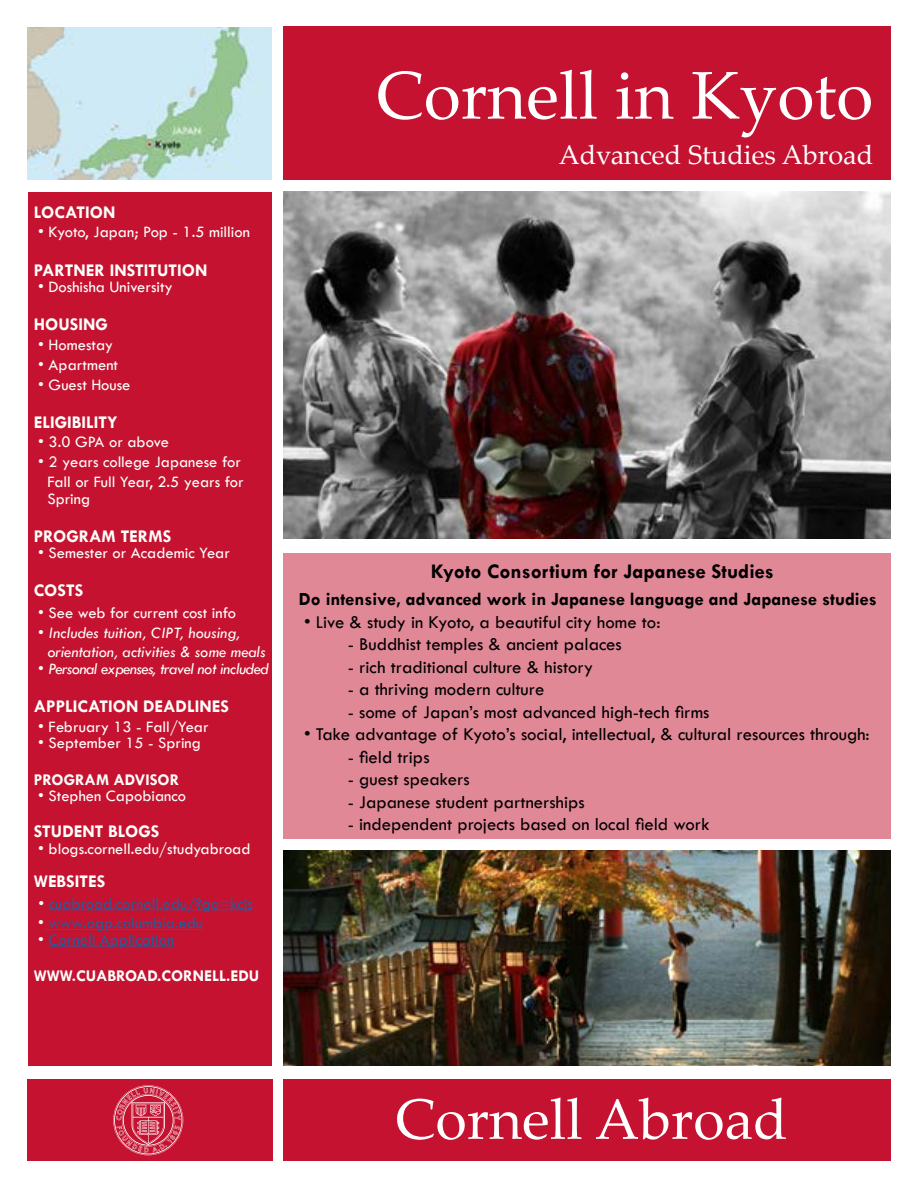
<style>
.page{position:relative;width:918px;height:1188px;background:#fff}
.page>*{position:absolute;margin:0;border:0;box-sizing:border-box;transform-origin:0 0}
.t1{font:67.5px "Palatino Linotype";color:#fff}
.t2{font:57px "Palatino Linotype";color:#fff}
.t3{font:27px "Palatino Linotype";color:#feffff}
.t4{font:700 21px "Tw Cen";color:#000}
.t5{font:18.75px "Tw Cen";color:#000}
.t6{font:700 18.75px "Tw Cen";color:#000}
.t7{font:700 18px "Tw Cen";color:#fefffb}
.t8{font:16.5px/19.8px "Tw Cen";color:#fefffb;text-align:center}
.t9{font:italic 16.5px/19.8px "Tw Cen";letter-spacing:-.01em;color:#fefffb}
.t10{font:700 16.5px/36.3px "Tw Cen";color:#fefffb}
.t11{font:16.5px "Tw Cen";color:#215e9e}
.t12{font:italic 16.5px "Tw Cen";letter-spacing:-.03em;color:#fefffb}
.s1{font-style:normal}
.s2{color:#fefffb}
.s3{font-size:11.55px}
.s4{font-style:inherit}
.s5{font-weight:400}
.s6{font-weight:400;color:#215e9e}
</style>
<div class="page">
<div style="left:28px;top:192px;width:243px;height:874px;background:#c41230"></div>
<div style="left:283px;top:553px;width:608px;height:285px;background:#e18897"></div>
<div style="left:27px;top:1080px;width:246px;height:81px;background:#c41230"></div>
<div style="left:283px;top:1080px;width:608px;height:81px;background:#c41230"></div>
<svg style="left:113px;top:1085px;width:70px;height:70px"></svg>
<div style="left:283px;top:27px;width:608px;height:153px;background:#c41230"></div>
<hr style="left:49px;top:909px;width:204px;height:1px;background:#215e9e">
<hr style="left:44px;top:929px;width:159px;height:1px;background:#215e9e">
<hr style="left:49px;top:946px;width:125px;height:1px;background:#215e9e">
<img style="left:283px;top:192px;width:608px;height:347px">
<img style="left:283px;top:851px;width:608px;height:215px">
<img style="left:28px;top:27px;width:243px;height:153px">
<p class="t7" style="left:34px;top:201px;width:83px">LOCATION</p>
<p class="t8" style="left:38px;top:222px;width:213px">• Kyoto, Japan; Pop - 1.5 million</p>
<p class="t7" style="left:34px;top:259px;width:175px">PARTNER INSTITUTION</p>
<p class="t8" style="left:38px;top:277px;width:136px">• Doshisha University</p>
<p class="t7" style="left:34px;top:314px;width:76px">HOUSING</p>
<p class="t8" style="left:38px;top:335px;width:76px">• Homestay</p>
<p class="t8" style="left:38px;top:355px;width:81px">• Apartment</p>
<p class="t8" style="left:38px;top:374px;width:94px">• Guest House</p>
<p class="t7" style="left:34px;top:411px;width:85px">ELIGIBILITY</p>
<p class="t8" style="left:38px;top:432px;width:132px">• 3.0 GPA or above</p>
<p class="t8" style="left:38px;top:452px;width:207px">• 2 years college Japanese for<br>Fall or Full Year, 2.5 years for</p>
<p class="t8" style="left:47px;top:488px;width:44px">Spring</p>
<p class="t7" style="left:34px;top:525px;width:139px">PROGRAM TERMS</p>
<p class="t8" style="left:38px;top:543px;width:193px">• Semester or Academic Year</p>
<p class="t7" style="left:34px;top:580px;width:51px">COSTS</p>
<p class="t8" style="left:38px;top:603px;width:199px">• See web for current cost info</p>
<p class="t9" style="left:47px;top:622px;width:220px;text-indent:-9px"><span class="s1">•</span> Includes tuition, CIPT, housing, orientation, activities &amp; some meals</p>
<p class="t12" style="left:38px;top:659px;width:232px">• Personal expenses, travel not included</p>
<p class="t7" style="left:34px;top:696px;width:197px">APPLICATION DEADLINES</p>
<p class="t8" style="left:38px;top:717px;width:172px">• February 13 - Fall/Year</p>
<p class="t8" style="left:38px;top:733px;width:164px">• September 15 - Spring</p>
<p class="t10" style="left:34px;top:761px;width:147px">PROGRAM ADVISOR</p>
<p class="t8" style="left:38px;top:786px;width:149px">• Stephen Capobianco</p>
<p class="t7" style="left:34px;top:821px;width:127px">STUDENT BLOGS</p>
<p class="t8" style="left:38px;top:839px;width:214px">• blogs.cornell.edu/studyabroad</p>
<p class="t7" style="left:34px;top:870px;width:73px">WEBSITES</p>
<p class="t11" style="left:39px;top:893px;width:216px"><span class="s2">•</span> cuabroad.cornell.edu/?go=kcjs</p>
<p class="t11" style="left:38px;top:913px;width:166px"><span class="s2">•</span> <span class="s3">WWW</span><span class="s4">.</span>ogp.columbia.edu</p>
<p class="t10" style="left:34px;top:921px;width:227px"><span class="s5">•</span> <span class="s6">Cornell Application<br></span>WWW.CUABROAD.CORNELL.EDU</p>
<h1 class="t1" style="left:376px;top:48px;width:499px">Cornell in Kyoto</h1>
<h3 class="t3" style="left:559px;top:135px;width:316px">Advanced Studies Abroad</h3>
<p class="t4" style="left:431px;top:559px;width:345px">Kyoto Consortium for Japanese Studies</p>
<p class="t6" style="left:299px;top:588px;width:579px">Do intensive, advanced work in Japanese language and Japanese studies</p>
<p class="t5" style="left:304px;top:611px;width:358px">• Live &amp; study in Kyoto, a beautiful city home to:</p>
<p class="t5" style="left:348px;top:633px;width:276px">- Buddhist temples &amp; ancient palaces</p>
<p class="t5" style="left:348px;top:656px;width:247px">- rich traditional culture &amp; history</p>
<p class="t5" style="left:348px;top:678px;width:198px">- a thriving modern culture</p>
<p class="t5" style="left:348px;top:701px;width:363px">- some of Japan’s most advanced high-tech firms</p>
<p class="t5" style="left:304px;top:723px;width:567px">• Take advantage of Kyoto’s social, intellectual, &amp; cultural resources through:</p>
<p class="t5" style="left:348px;top:746px;width:83px">- field trips</p>
<p class="t5" style="left:348px;top:768px;width:123px">- guest speakers</p>
<p class="t5" style="left:348px;top:791px;width:238px">- Japanese student partnerships</p>
<p class="t5" style="left:348px;top:813px;width:364px">- independent projects based on local field work</p>
<h2 class="t2" style="left:395px;top:1079px;width:394px">Cornell Abroad</h2>
</div>
